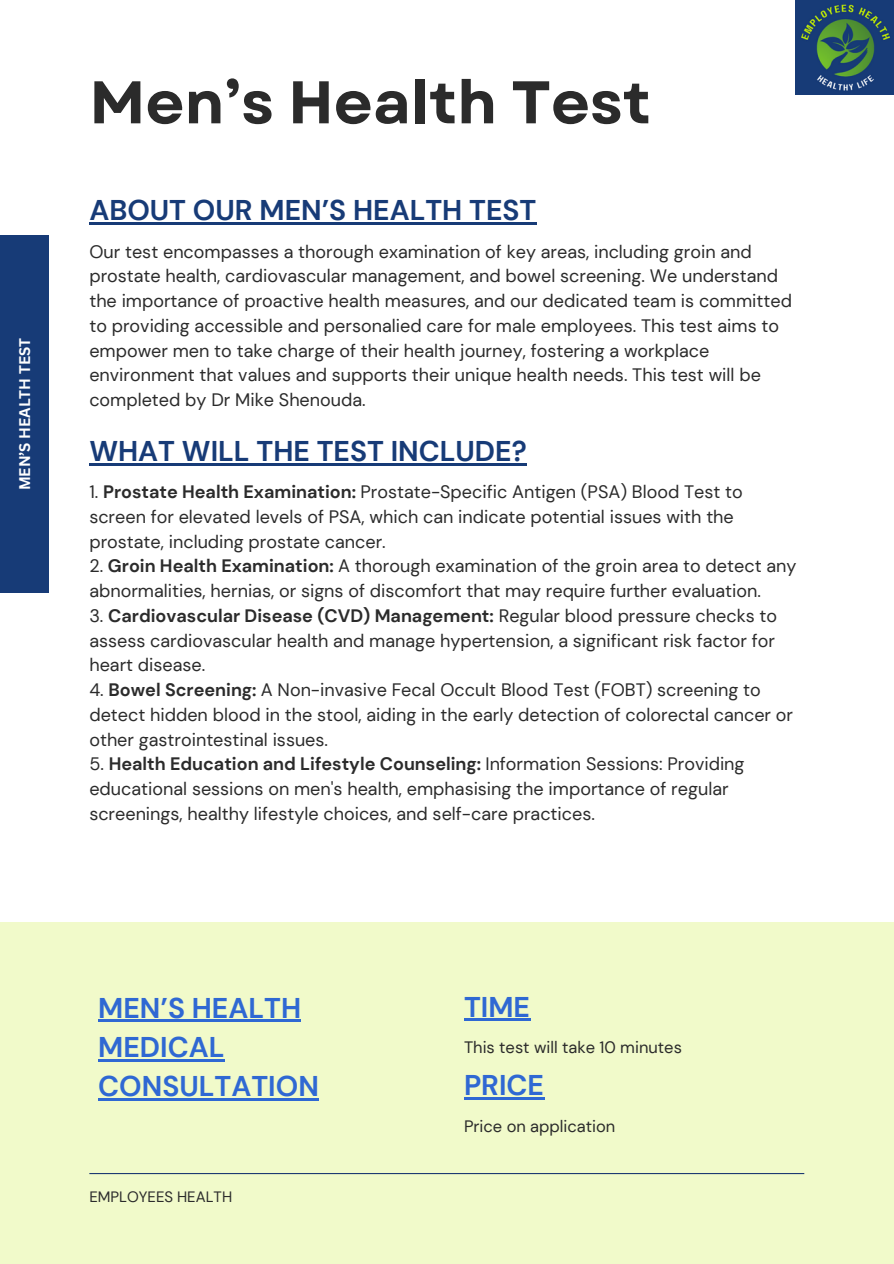
<style>
.page{position:relative;width:894px;height:1264px;background:#fff}
.page>*{position:absolute;margin:0;border:0;box-sizing:border-box;transform-origin:0 0}
.t1{font:700 60px "Garet";color:#2b2b2b}
.t2{font:700 28.5px "DM Sans";color:#173b77}
.t3{font:700 28.5px/39.3px "DM Sans";color:#2f68d3}
.t4{font:18px/24.8px "DM Sans";color:#2b2b2b}
.t5{font:16.5px "DM Sans";color:#2b2b2b}
.t6{font:700 15px "Canva Sans";color:#fff}
.t7{font:15px "DM Sans";color:#2b2b2b}
.s1{font-weight:700}
</style>
<div class="page">
<div style="left:0;top:922px;width:893px;height:341px;background:#f1faca"></div>
<div style="left:0;top:235px;width:49px;height:358px;background:#173b77"></div>
<hr style="left:89px;top:1172px;width:715px;height:2px;background:#1d3a72">
<img style="left:795px;top:0;width:98px;height:94px">
<hr style="left:89px;top:222px;width:447px;height:3px;background:#173b77">
<hr style="left:89px;top:463px;width:437px;height:2px;background:#173b77">
<hr style="left:464px;top:1018px;width:66px;height:3px;background:#2f68d3">
<hr style="left:464px;top:1097px;width:80px;height:2px;background:#2f68d3">
<hr style="left:98px;top:1019px;width:203px;height:3px;background:#2f68d3">
<hr style="left:98px;top:1059px;width:126px;height:2px;background:#2f68d3">
<hr style="left:98px;top:1098px;width:221px;height:2px;background:#2f68d3">
<p class="t6" style="left:14px;top:490px;width:154px;rotate:-90deg">MEN’S HEALTH TEST</p>
<p class="t1" style="left:89px;top:59px;width:563px">Men’s Health Test</p>
<p class="t2" style="left:89px;top:192px;width:448px">ABOUT OUR MEN’S HEALTH TEST</p>
<p class="t4" style="left:89px;top:239px;width:704px">Our test encompasses a thorough examination of key areas, including groin and prostate health, cardiovascular management, and bowel screening. We understand the importance of proactive health measures, and our dedicated team is committed to providing accessible and personalied care for male employees. This test aims to empower men to take charge of their health journey, fostering a workplace environment that values and supports their unique health needs. This test will be completed by Dr Mike Shenouda.</p>
<h2 class="t2" style="left:89px;top:432px;width:439px">WHAT WILL THE TEST INCLUDE?</h2>
<p class="t4" style="left:89px;top:479px;width:655px">1. <span class="s1">Prostate Health Examination:</span> Prostate-Specific Antigen (PSA) Blood Test to screen for elevated levels of PSA, which can indicate potential issues with the prostate, including prostate cancer.</p>
<h1 class="t4" style="left:89px;top:554px;width:708px">2. <span class="s1">Groin Health Examination:</span> A thorough examination of the groin area to detect any abnormalities, hernias, or signs of discomfort that may require further evaluation.</h1>
<h4 class="t4" style="left:89px;top:603px;width:689px">3. <span class="s1">Cardiovascular Disease (CVD) Management:</span> Regular blood pressure checks to assess cardiovascular health and manage hypertension, a significant risk factor for heart disease.</h4>
<h2 class="t4" style="left:89px;top:677px;width:705px">4. <span class="s1">Bowel Screening:</span> A Non-invasive Fecal Occult Blood Test (FOBT) screening to detect hidden blood in the stool, aiding in the early detection of colorectal cancer or other gastrointestinal issues.</h2>
<h3 class="t4" style="left:89px;top:752px;width:656px">5. <span class="s1">Health Education and Lifestyle Counseling:</span> Information Sessions: Providing educational sessions on men's health, emphasising the importance of regular screenings, healthy lifestyle choices, and self-care practices.</h3>
<p class="t3" style="left:98px;top:988px;width:222px">MEN’S HEALTH<br>MEDICAL<br>CONSULTATION</p>
<p class="t7" style="left:89px;top:1186px;width:144px">EMPLOYEES HEALTH</p>
<h2 class="t3" style="left:464px;top:987px;width:67px">TIME</h2>
<h3 class="t5" style="left:464px;top:1036px;width:219px">This test will take 10 minutes</h3>
<h2 class="t3" style="left:464px;top:1065px;width:82px">PRICE</h2>
<h3 class="t5" style="left:464px;top:1115px;width:153px">Price on application</h3>
</div>
